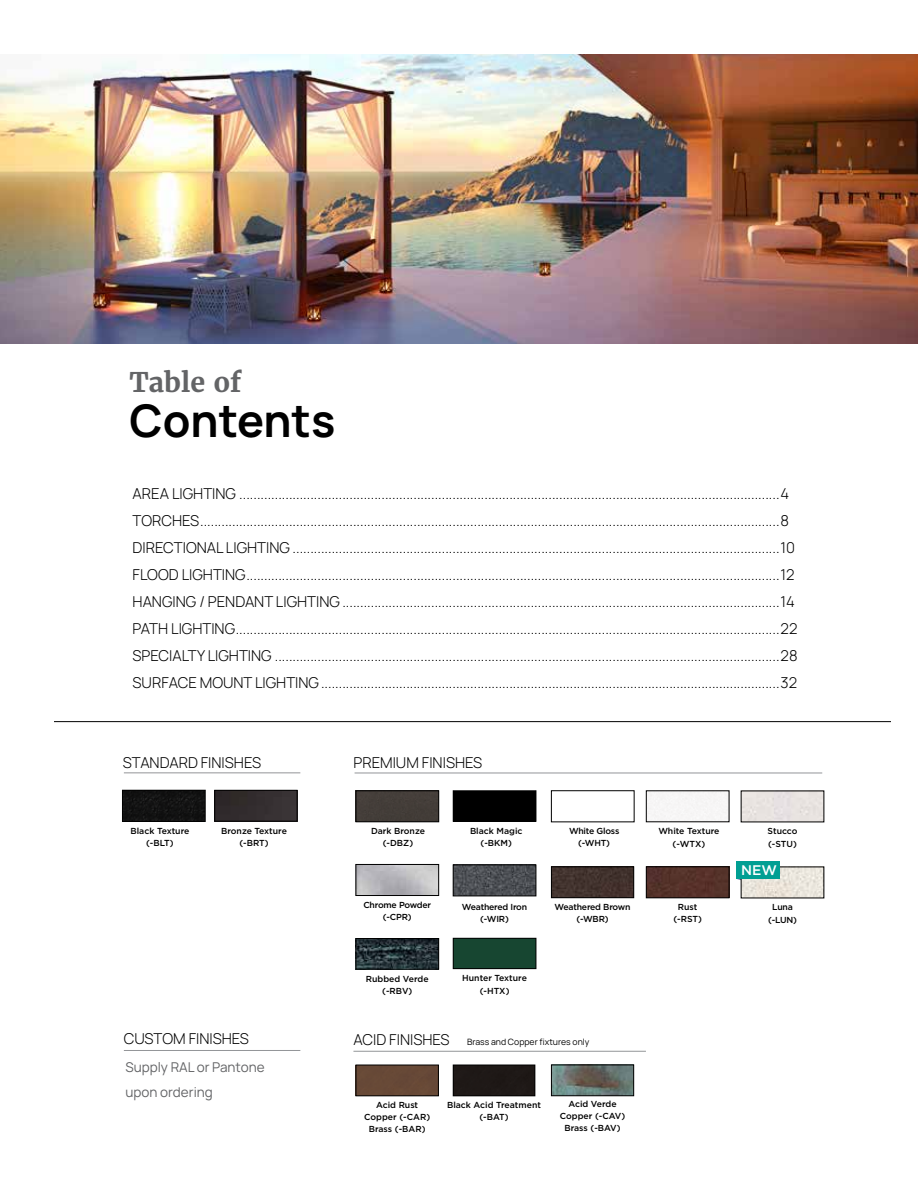
<style>
.page{position:relative;width:918px;height:1188px;background:#fff}
.page>*{position:absolute;margin:0;border:0;box-sizing:border-box;transform-origin:0 0}
.t1{font:700 45px "Manrope";color:#000}
.t2{font:700 27px "Merriweather";color:#636466}
.t3{font:300 15px/27px "Manrope";color:#000}
.t4{font:500 13.95px "Gotham";color:#fff}
.t5{font:13.5px/24.6px "Manrope";color:#636466}
.t6{font:500 8.7px/12.1px "Gotham";letter-spacing:-.005em;color:#000;text-align:center}
.t7{font:500 8.7px/12.1px "Gotham";letter-spacing:-.025em;color:#000;text-align:center}
.t8{font:8.7px "Manrope";color:#000}
</style>
<div class="page">
<hr style="left:54px;top:721px;width:837px;height:1px;background:#000">
<div style="left:358px;top:793px;width:79px;height:27px;background:#443d39"></div>
<div style="left:356px;top:791px;width:83px;height:31px;border:1px solid #000"></div>
<div style="left:648px;top:869px;width:79px;height:27px;background:#55322a"></div>
<div style="left:646px;top:867px;width:83px;height:31px;border:1px solid #000"></div>
<img style="left:553px;top:869px;width:79px;height:27px">
<div style="left:551px;top:867px;width:83px;height:31px;border:1px solid #000"></div>
<div style="left:743px;top:793px;width:79px;height:27px;background:#e8e3e1"></div>
<img style="left:455px;top:867px;width:79px;height:27px">
<div style="left:453px;top:865px;width:83px;height:31px;border:1px solid #000"></div>
<img style="left:743px;top:869px;width:79px;height:27px">
<div style="left:356px;top:864px;width:83px;height:32px;border:1px solid #000"></div>
<div style="left:453px;top:791px;width:83px;height:30px;background:#000"></div>
<div style="left:453px;top:791px;width:83px;height:31px;border:1px solid #000"></div>
<img style="left:358px;top:940px;width:79px;height:27px">
<div style="left:356px;top:938px;width:83px;height:31px;border:1px solid #000"></div>
<div style="left:455px;top:940px;width:79px;height:27px;background:#174631"></div>
<div style="left:453px;top:938px;width:83px;height:31px;border:1px solid #000"></div>
<div style="left:358px;top:1067px;width:79px;height:27px;background:#674937"></div>
<div style="left:356px;top:1065px;width:83px;height:31px;border:1px solid #000"></div>
<div style="left:455px;top:1067px;width:78px;height:27px;background:#1e1917"></div>
<div style="left:453px;top:1065px;width:82px;height:31px;border:1px solid #000"></div>
<img style="left:553px;top:1067px;width:79px;height:27px">
<div style="left:551px;top:1065px;width:83px;height:31px;border:1px solid #000"></div>
<div style="left:737px;top:862px;width:43px;height:17px;background:#009f93"></div>
<hr style="left:353px;top:1051px;width:293px;height:1px;background:#939598">
<hr style="left:355px;top:773px;width:467px;height:1px;background:#939598">
<div style="left:124px;top:792px;width:79px;height:28px;background:#121212"></div>
<div style="left:122px;top:790px;width:83px;height:32px;border:1px solid #000"></div>
<div style="left:216px;top:792px;width:79px;height:27px;background:#332d2f"></div>
<div style="left:214px;top:790px;width:83px;height:31px;border:1px solid #000"></div>
<hr style="left:124px;top:773px;width:176px;height:1px;background:#939598">
<hr style="left:124px;top:1050px;width:176px;height:1px;background:#939598">
<img style="left:0;top:54px;width:918px;height:289px">
<h2 class="t2" style="left:130px;top:365px;width:113px">Table of</h2>
<h1 class="t1" style="left:130px;top:392px;width:207px">Contents</h1>
<p class="t3" style="left:133px;top:481px;width:666px">AREA LIGHTING ........................................................................................................................................................4<br>TORCHES...................................................................................................................................................................8<br>DIRECTIONAL LIGHTING .........................................................................................................................................10<br>FLOOD LIGHTING......................................................................................................................................................12<br>HANGING / PENDANT LIGHTING ...........................................................................................................................14<br>PATH LIGHTING.........................................................................................................................................................22<br>SPECIALTY LIGHTING ..............................................................................................................................................28<br>SURFACE MOUNT LIGHTING.................................................................................................................................32</p>
<p class="t3" style="left:123px;top:749px;width:140px">STANDARD FINISHES</p>
<p class="t3" style="left:353px;top:749px;width:130px">PREMIUM FINISHES</p>
<p class="t6" style="left:131px;top:824px;width:60px">Black Texture (-BLT)</p>
<p class="t6" style="left:221px;top:824px;width:67px">Bronze Texture (-BRT)</p>
<p class="t6" style="left:371px;top:825px;width:56px">Dark Bronze (-DBZ)</p>
<p class="t6" style="left:470px;top:825px;width:54px">Black Magic (-BKM)</p>
<p class="t7" style="left:569px;top:825px;width:52px">White Gloss (-WHT)</p>
<p class="t6" style="left:658px;top:825px;width:63px">White Texture (-WTX)</p>
<p class="t6" style="left:768px;top:825px;width:31px;text-align:left">Stucco (-STU)</p>
<p class="t4" style="left:741px;top:861px;width:37px">NEW</p>
<p class="t7" style="left:363px;top:898px;width:69px">Chrome Powder (-CPR)</p>
<p class="t6" style="left:673px;top:901px;width:30px">Rust (-RST)</p>
<p class="t7" style="left:555px;top:901px;width:77px">Weathered Brown (-WBR)</p>
<p class="t7" style="left:462px;top:901px;width:67px">Weathered Iron (-WIR)</p>
<p class="t6" style="left:366px;top:972px;width:64px">Rubbed Verde (-RBV)</p>
<p class="t6" style="left:462px;top:972px;width:66px">Hunter Texture (-HTX)</p>
<p class="t3" style="left:124px;top:1026px;width:127px">CUSTOM FINISHES</p>
<p class="t3" style="left:353px;top:1027px;width:98px">ACID FINISHES</p>
<p class="t8" style="left:467px;top:1037px;width:124px">Brass and Copper fixtures only</p>
<p class="t5" style="left:125px;top:1055px;width:141px">Supply RAL or Pantone upon ordering</p>
<p class="t6" style="left:364px;top:1099px;width:67px">Acid Rust<br>Copper (-CAR)<br>Brass (-BAR)</p>
<p class="t6" style="left:447px;top:1098px;width:95px">Black Acid Treatment (-BAT)</p>
<p class="t6" style="left:560px;top:1098px;width:67px">Acid Verde<br>Copper (-CAV)<br>Brass (-BAV)</p>
<p class="t6" style="left:768px;top:901px;width:30px">Luna (-LUN)</p>
</div>
